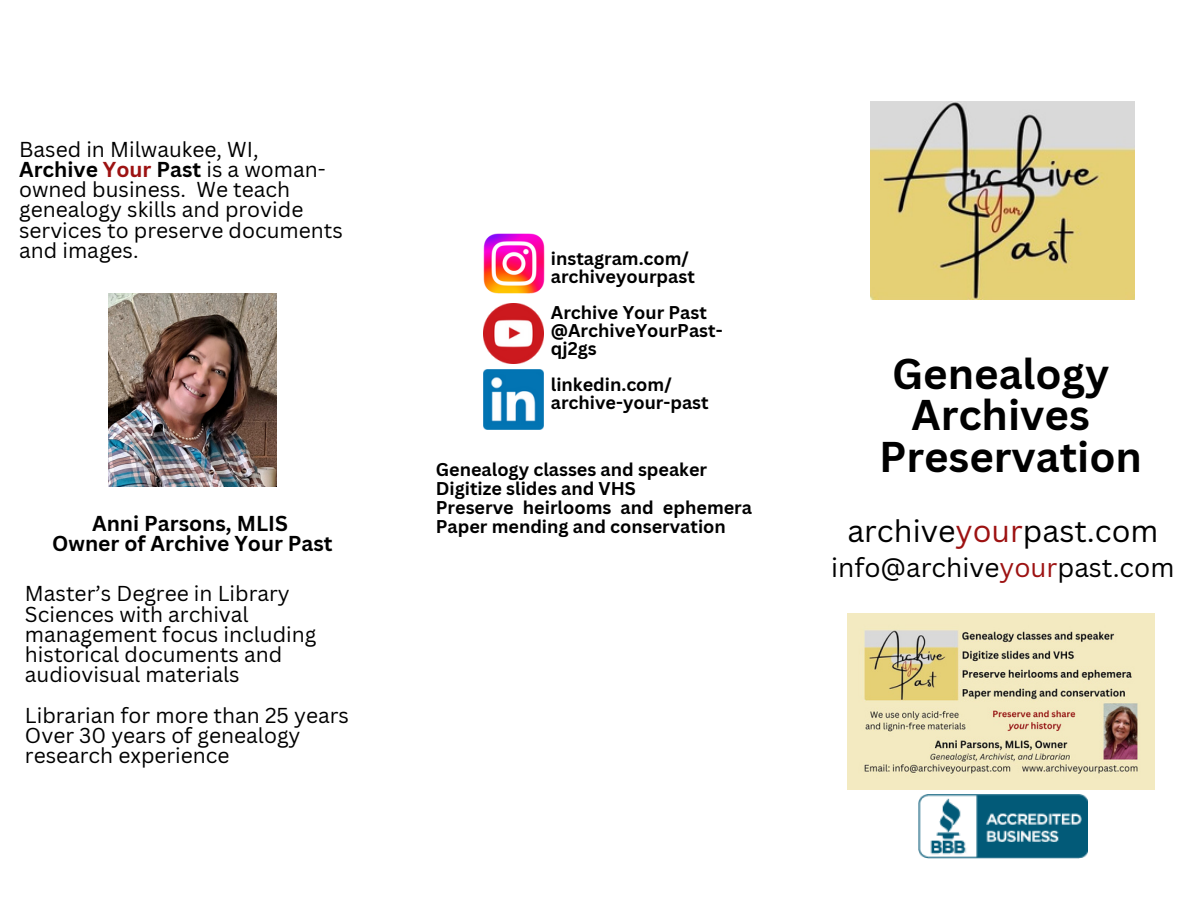
<style>
.page{position:relative;width:1188px;height:918px;background:#fff}
.page>*{position:absolute;margin:0;border:0;box-sizing:border-box;transform-origin:0 0}
.t1{font:700 41.85px/41.7px "Canva Sans";color:#000;text-align:center}
.t2{font:30.45px "Canva Sans";color:#000}
.t3{font:26.25px "Canva Sans";color:#000}
.t4{font:21px/20.2px "Canva Sans";color:#000}
.t5{font:700 21px/20.2px "Canva Sans";color:#000;text-align:center}
.t6{font:700 18px/18px "Canva Sans";color:#000}
.s1{font-weight:700}
.s2{font-weight:700;color:#9d1212}
.s3{color:#9d1212}
</style>
<div class="page">
<img style="left:871px;top:102px;width:264px;height:198px">
<img style="left:919px;top:794px;width:169px;height:64px">
<img style="left:484px;top:370px;width:59px;height:59px">
<img style="left:483px;top:233px;width:62px;height:61px">
<img style="left:484px;top:304px;width:59px;height:60px">
<img style="left:847px;top:614px;width:307px;height:175px">
<img style="left:109px;top:294px;width:167px;height:192px">
<p class="t4" style="left:19px;top:138px;width:325px">Based in Milwaukee, WI,<br><span class="s1">Archive</span> <span class="s2">Your</span> <span class="s1">Past</span> is a woman&shy;owned business. We teach genealogy skills and provide services to preserve documents and images.</p>
<p class="t5" style="left:52px;top:513px;width:282px">Anni Parsons, MLIS<br>Owner of Archive Your Past</p>
<p class="t4" style="left:25px;top:583px;width:293px">Master’s Degree in Library<br>Sciences with archival management focus including historical documents and audiovisual materials</p>
<p class="t4" style="left:25px;top:705px;width:326px">Librarian for more than 25 years<br>Over 30 years of genealogy research experience</p>
<h4 class="t6" style="left:551px;top:249px;width:146px">instagram.com/ archiveyourpast</h4>
<h5 class="t6" style="left:551px;top:303px;width:158px">Archive Your Past</h5>
<h5 class="t6" style="left:551px;top:321px;width:173px">@ArchiveYourPast&shy;qj2gs</h5>
<p class="t6" style="left:551px;top:375px;width:123px">linkedin.com/</p>
<p class="t6" style="left:551px;top:393px;width:159px">archive-your-past</p>
<p class="t6" style="left:436px;top:459px;width:273px;line-height:19.2px">Genealogy classes and speaker<br>Digitize slides and VHS</p>
<p class="t6" style="left:436px;top:497px;width:318px;line-height:19.2px">Preserve heirlooms and ephemera<br>Paper mending and conservation</p>
<p class="t1" style="left:879px;top:352px;width:264px">Genealogy<br>Archives<br>Preservation</p>
<h1 class="t2" style="left:847px;top:509px;width:313px">archive<span class="s3">your</span>past.com</h1>
<h2 class="t3" style="left:831px;top:549px;width:345px">info@archive<span class="s3">your</span>past.com</h2>
</div>
